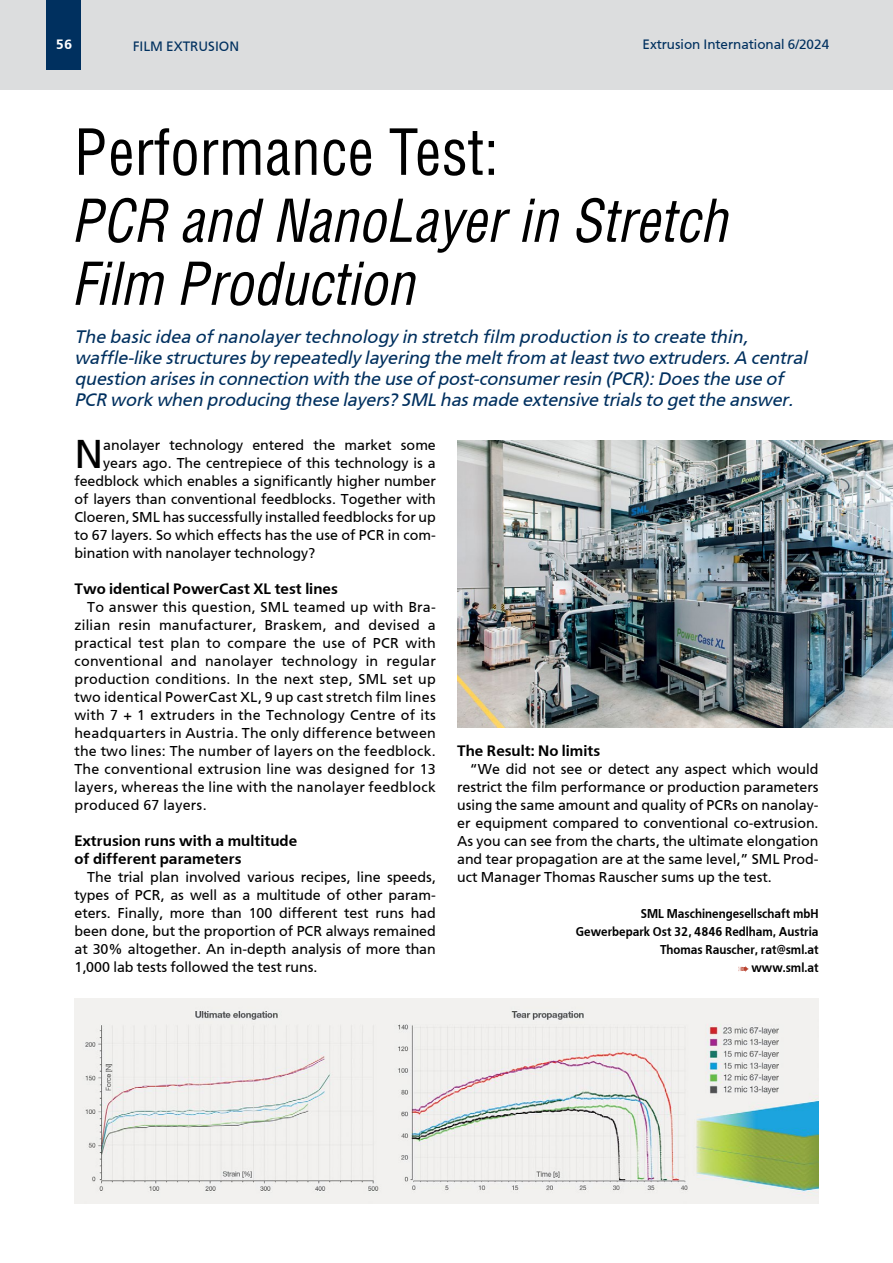
<style>
.page{position:relative;width:893px;height:1263px;background:#fff}
.page>*{position:absolute;margin:0;border:0;box-sizing:border-box;transform-origin:0 0}
.t1{font:64.5px "Helios Cond C";color:#000;scale:.95 1}
.t2{font:italic 60px/63px "Helios Cond C";color:#000;scale:.95 1}
.t3{font:39.9px "Frutiger Linotype";color:#000}
.t4{font:italic 18px/21px "Frutiger Linotype";letter-spacing:-.01em;color:#00305f}
.t5{font:700 15px/18px "Frutiger Linotype";color:#000}
.t6{font:14.25px/18px "Frutiger Linotype";color:#000;text-align:justify}
.t7{font:13.5px "Frutiger Linotype";color:#00305f}
.t8{font:700 13.5px "Frutiger Linotype";color:#fff}
.t9{font:700 12.75px/18px "Frutiger Linotype";color:#000;text-align:right;scale:.9 1}
</style>
<div class="page">
<div style="left:0;top:0;width:893px;height:90px;background:#dcddde"></div>
<div style="left:47px;top:0;width:34px;height:69px;background:#00305f"></div>
<svg style="left:739px;top:966px;width:10px;height:6px"></svg>
<img style="left:457px;top:440px;width:436px;height:287px">
<img style="left:74px;top:998px;width:745px;height:205px">
<p class="t8" style="left:56px;top:36px;width:18px">56</p>
<p class="t7" style="left:133px;top:38px;width:108px">FILM EXTRUSION</p>
<p class="t7" style="left:642px;top:37px;width:188px">Extrusion International 6/2024</p>
<h1 class="t1" style="left:74px;top:113px;width:448px">Performance Test:</h1>
<h2 class="t2" style="left:74px;top:188px;width:692px">PCR and NanoLayer in Stretch<br>Film Production</h2>
<p class="t4" style="left:74px;top:326px;width:734px">The basic idea of nanolayer technology in stretch film production is to create thin, waffle-like structures by repeatedly layering the melt from at least two extruders. A central question arises in connection with the use of post-consumer resin (PCR): Does the use of PCR work when producing these layers? SML has made extensive trials to get the answer.</p>
<h3 class="t3" style="left:74px;top:430px;width:30px">N</h3>
<p class="t6" style="left:103px;top:436px;width:334px">anolayer technology entered the market some</p>
<p class="t6" style="left:103px;top:454px;width:334px">years ago. The centrepiece of this technology is a</p>
<p class="t6" style="left:74px;top:472px;width:363px">feedblock which enables a significantly higher number</p>
<p class="t6" style="left:74px;top:490px;width:363px">of layers than conventional feedblocks. Together with</p>
<p class="t6" style="left:74px;top:508px;width:363px">Cloeren, SML has successfully installed feedblocks for up</p>
<p class="t6" style="left:74px;top:526px;width:363px">to 67 layers. So which effects has the use of PCR in com-</p>
<p class="t6" style="left:74px;top:544px;width:242px">bination with nanolayer technology?</p>
<p class="t5" style="left:74px;top:580px;width:265px">Two identical PowerCast XL test lines</p>
<p class="t6" style="left:74px;top:598px;width:363px;text-indent:13px">To answer this question, SML teamed up with Bra&shy;zilian resin manufacturer, Braskem, and devised a practical test plan to compare the use of PCR with conventional and nanolayer technology in regular production conditions. In the next step, SML set up two identical PowerCast XL, 9 up cast stretch film lines with 7 + 1 extruders in the Technology Centre of its headquarters in Austria. The only difference between the two lines: The number of layers on the feedblock.<br>The conventional extrusion line was designed for 13 layers, whereas the line with the nanolayer feedblock produced 67 layers.</p>
<p class="t5" style="left:74px;top:832px;width:224px">Extrusion runs with a multitude of different parameters</p>
<p class="t6" style="left:74px;top:868px;width:363px;text-indent:13px">The trial plan involved various recipes, line speeds, types of PCR, as well as a multitude of other param&shy;eters. Finally, more than 100 different test runs had been done, but the proportion of PCR always remained at 30% altogether. An in-depth analysis of more than 1,000 lab tests followed the test runs.</p>
<p class="t5" style="left:457px;top:742px;width:145px">The Result: No limits</p>
<p class="t6" style="left:457px;top:760px;width:363px;text-indent:13px">“We did not see or detect any aspect which would restrict the film performance or production parameters using the same amount and quality of PCRs on nanolay&shy;er equipment compared to conventional co-extrusion.<br>As you can see from the charts, the ultimate elongation and tear propagation are at the same level,” SML Prod&shy;uct Manager Thomas Rauscher sums up the test.</p>
<p class="t9" style="left:576px;top:905px;width:271px">SML Maschinengesellschaft mbH<br>Gewerbepark Ost 32, 4846 Redlham, Austria<br>Thomas Rauscher, rat@sml.at<br>www.sml.at</p>
</div>
